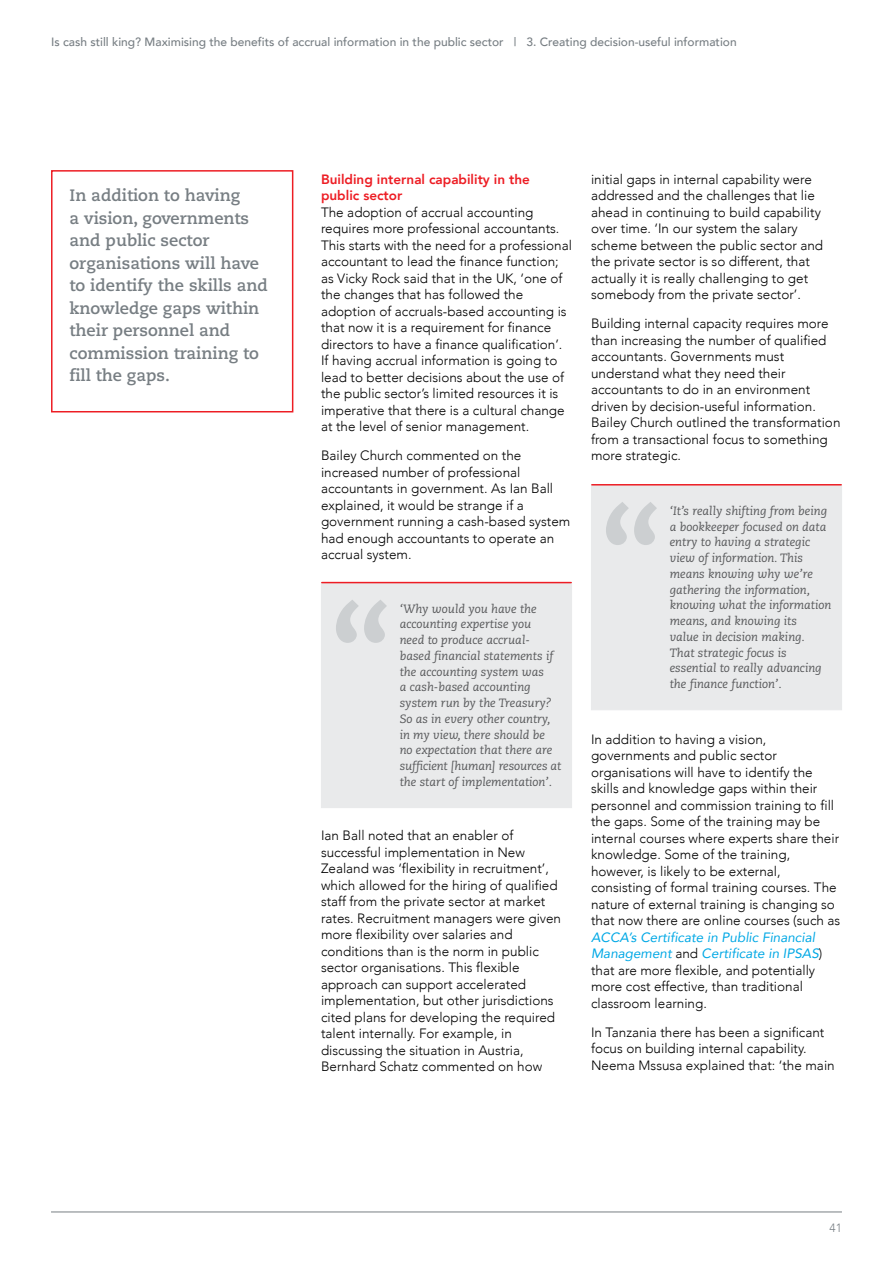
<style>
.page{position:relative;width:893px;height:1263px;background:#fff}
.page>*{position:absolute;margin:0;border:0;box-sizing:border-box;transform-origin:0 0}
.t1{font:700 16.5px/22.5px "Caecilia";color:#777e83}
.t2{font:300 13.5px/16.5px "Avenir";color:#000}
.t3{font:800 13.5px/16.5px "Avenir";color:#ed1d24}
.t4{font:italic 12px/15.8px "Caecilia";color:#58595b}
.t5{font:500 12px "Avenir";color:#777e83}
.t6{font:300 12px "Avenir";color:#777e83}
.s1{font-weight:400;font-style:italic;color:#00a8e5}
</style>
<div class="page">
<hr style="left:51px;top:1212px;width:791px;height:1px;background:#777e83">
<svg style="left:51px;top:170px;width:243px;height:243px"></svg>
<div style="left:321px;top:583px;width:251px;height:225px;background:#e9eaeb;border:1px solid #e9eaeb"></div>
<svg style="left:336px;top:600px;width:51px;height:43px"></svg>
<hr style="left:322px;top:582px;width:249px;height:1px;background:#ed1d24">
<div style="left:591px;top:485px;width:251px;height:225px;background:#e9eaeb;border:1px solid #e9eaeb"></div>
<svg style="left:606px;top:502px;width:51px;height:43px"></svg>
<hr style="left:592px;top:484px;width:249px;height:1px;background:#ed1d24">
<p class="t5" style="left:51px;top:31px;width:687px">Is cash still king? Maximising the benefits of accrual information in the public sector | 3. Creating decision-useful information</p>
<p class="t1" style="left:70px;top:185px;width:200px">In addition to having<br>a vision, governments and public sector organisations will have to identify the skills and knowledge gaps within their personnel and commission training to fill the gaps.</p>
<p class="t3" style="left:321px;top:171px;width:210px">Building internal capability in the public sector</p>
<p class="t2" style="left:321px;top:204px;width:252px">The adoption of accrual accounting requires more professional accountants.<br>This starts with the need for a professional accountant to lead the finance function; as Vicky Rock said that in the UK, ‘one of the changes that has followed the adoption of accruals-based accounting is that now it is a requirement for finance directors to have a finance qualification’.<br>If having accrual information is going to lead to better decisions about the use of the public sector’s limited resources it is imperative that there is a cultural change at the level of senior management.</p>
<p class="t2" style="left:321px;top:447px;width:251px">Bailey Church commented on the increased number of professional accountants in government. As Ian Ball explained, it would be strange if a government running a cash-based system had enough accountants to operate an accrual system.</p>
<p class="t4" style="left:400px;top:601px;width:163px">‘Why would you have the accounting expertise you<br>need to produce accrual&shy;based financial statements if the accounting system was<br>a cash-based accounting system run by the Treasury?<br>So as in every other country, in my view, there should be<br>no expectation that there are sufficient [human] resources at the start of implementation’.</p>
<p class="t2" style="left:321px;top:827px;width:242px">Ian Ball noted that an enabler of successful implementation in New Zealand was ‘flexibility in recruitment’, which allowed for the hiring of qualified staff from the private sector at market rates. Recruitment managers were given more flexibility over salaries and conditions than is the norm in public sector organisations. This flexible approach can support accelerated implementation, but other jurisdictions cited plans for developing the required talent internally. For example, in discussing the situation in Austria, Bernhard Schatz commented on how</p>
<p class="t2" style="left:591px;top:171px;width:234px">initial gaps in internal capability were addressed and the challenges that lie ahead in continuing to build capability over time. ‘In our system the salary scheme between the public sector and the private sector is so different, that actually it is really challenging to get somebody from the private sector’.</p>
<p class="t2" style="left:591px;top:315px;width:251px">Building internal capacity requires more than increasing the number of qualified accountants. Governments must understand what they need their accountants to do in an environment driven by decision-useful information.<br>Bailey Church outlined the transformation from a transactional focus to something more strategic.</p>
<p class="t4" style="left:670px;top:503px;width:163px">‘It’s really shifting from being a bookkeeper focused on data entry to having a strategic view of information. This means knowing why we’re gathering the information, knowing what the information means, and knowing its<br>value in decision making.<br>That strategic focus is essential to really advancing the finance function’.</p>
<p class="t2" style="left:591px;top:731px;width:251px">In addition to having a vision, governments and public sector organisations will have to identify the skills and knowledge gaps within their personnel and commission training to fill the gaps. Some of the training may be internal courses where experts share their knowledge. Some of the training, however, is likely to be external, consisting of formal training courses. The nature of external training is changing so that now there are online courses (such as</p>
<p class="t2" style="left:591px;top:929px;width:233px"><span class="s1">ACCA’s Certificate in Public Financial Management</span> and <span class="s1">Certificate in IPSAS</span>) that are more flexible, and potentially more cost effective, than traditional classroom learning.</p>
<p class="t2" style="left:591px;top:1024px;width:245px">In Tanzania there has been a significant focus on building internal capability.<br>Neema Mssusa explained that: ‘the main</p>
<p class="t6" style="left:829px;top:1221px;width:14px">41</p>
</div>
